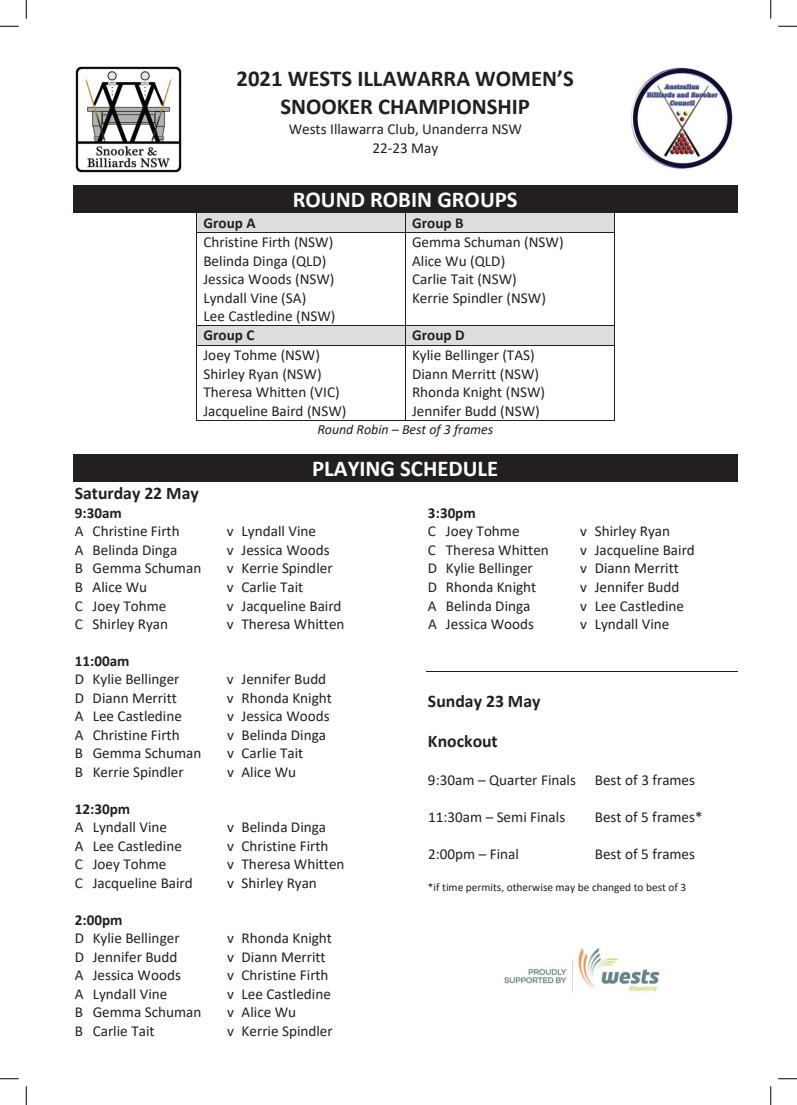
<style>
.page{position:relative;width:797px;height:1105px;background:#fff}
.page>*{position:absolute;margin:0;border:0;box-sizing:border-box;transform-origin:0 0}
.t1{font:700 22.75px/27.8px "Calibri";color:#231f20;text-align:center}
.t2{font:700 22.75px "Calibri";color:#fff}
.t3{font:700 17.75px "Calibri";color:#231f20}
.t4{font:15.12px/18.5px "Calibri";color:#231f20}
.t5{font:700 15.12px "Calibri";color:#231f20}
.t6{font:italic 14px "Calibri";color:#231f20}
.t7{font:11.38px "Calibri";color:#231f20}
</style>
<div class="page">
<div style="left:73px;top:185px;width:664px;height:28px;background:#231f20"></div>
<div style="left:197px;top:213px;width:208px;height:19px;background:#dcdddf"></div>
<div style="left:405px;top:213px;width:208px;height:19px;background:#dcdddf"></div>
<hr style="left:197px;top:213px;width:208px;height:1px;background:#231f20">
<hr style="left:405px;top:213px;width:208px;height:1px;background:#231f20">
<svg style="left:196px;top:213px;width:1px;height:20px"></svg>
<hr style="left:197px;top:232px;width:208px;height:1px;background:#231f20">
<svg style="left:405px;top:214px;width:1px;height:18px"></svg>
<hr style="left:405px;top:232px;width:208px;height:1px;background:#231f20">
<svg style="left:613px;top:213px;width:1px;height:20px"></svg>
<hr style="left:196px;top:233px;width:1px;height:92px;background:#231f20">
<hr style="left:405px;top:233px;width:1px;height:92px;background:#231f20">
<hr style="left:613px;top:233px;width:1px;height:92px;background:#231f20">
<div style="left:197px;top:326px;width:208px;height:19px;background:#dcdddf"></div>
<div style="left:405px;top:326px;width:208px;height:19px;background:#dcdddf"></div>
<hr style="left:197px;top:325px;width:208px;height:1px;background:#231f20">
<hr style="left:405px;top:325px;width:208px;height:1px;background:#231f20">
<svg style="left:196px;top:325px;width:1px;height:21px"></svg>
<hr style="left:197px;top:345px;width:208px;height:1px;background:#231f20">
<svg style="left:405px;top:326px;width:1px;height:19px"></svg>
<hr style="left:405px;top:345px;width:208px;height:1px;background:#231f20">
<svg style="left:613px;top:325px;width:1px;height:21px"></svg>
<hr style="left:196px;top:346px;width:1px;height:74px;background:#231f20">
<hr style="left:197px;top:420px;width:208px;height:1px;background:#231f20">
<hr style="left:405px;top:346px;width:1px;height:74px;background:#231f20">
<hr style="left:405px;top:420px;width:208px;height:1px;background:#231f20">
<hr style="left:613px;top:346px;width:1px;height:74px;background:#231f20">
<div style="left:73px;top:454px;width:664px;height:28px;background:#231f20"></div>
<hr style="left:426px;top:671px;width:311px;height:1px;background:#231f20">
<img style="left:503px;top:948px;width:157px;height:47px">
<img style="left:631px;top:67px;width:102px;height:102px">
<img style="left:75px;top:66px;width:107px;height:107px">
<svg style="left:0;top:25px;width:19px;height:2px"></svg>
<svg style="left:778px;top:25px;width:19px;height:2px"></svg>
<svg style="left:0;top:1078px;width:19px;height:1px"></svg>
<svg style="left:778px;top:1078px;width:19px;height:1px"></svg>
<svg style="left:25px;top:0;width:2px;height:19px"></svg>
<svg style="left:25px;top:1086px;width:2px;height:19px"></svg>
<svg style="left:770px;top:0;width:1px;height:19px"></svg>
<svg style="left:770px;top:1086px;width:1px;height:19px"></svg>
<h1 class="t1" style="left:236px;top:64px;width:339px">2021 WESTS ILLAWARRA WOMEN’S<br>SNOOKER CHAMPIONSHIP</h1>
<p class="t4" style="left:289px;top:120px;width:235px;text-align:center">Wests Illawarra Club, Unanderra NSW<br>22-23 May</p>
<h1 class="t2" style="left:293px;top:183px;width:226px">ROUND ROBIN GROUPS</h1>
<p class="t5" style="left:203px;top:212px;width:54px">Group A</p>
<p class="t5" style="left:412px;top:212px;width:53px">Group B</p>
<p class="t4" style="left:203px;top:233px;width:134px">Christine Firth (NSW)<br>Belinda Dinga (QLD)<br>Jessica Woods (NSW)<br>Lyndall Vine (SA)<br>Lee Castledine (NSW)</p>
<p class="t4" style="left:412px;top:233px;width:153px">Gemma Schuman (NSW)<br>Alice Wu (QLD)<br>Carlie Tait (NSW)<br>Kerrie Spindler (NSW)</p>
<p class="t5" style="left:203px;top:325px;width:52px">Group C</p>
<p class="t5" style="left:412px;top:325px;width:54px">Group D</p>
<p class="t4" style="left:203px;top:345px;width:144px">Joey Tohme (NSW)<br>Shirley Ryan (NSW)<br>Theresa Whitten (VIC)<br>Jacqueline Baird (NSW)</p>
<p class="t4" style="left:412px;top:345px;width:135px">Kylie Bellinger (TAS)<br>Diann Merritt (NSW)<br>Rhonda Knight (NSW)<br>Jennifer Budd (NSW)</p>
<p class="t6" style="left:317px;top:419px;width:177px">Round Robin – Best of 3 frames</p>
<h1 class="t2" style="left:312px;top:452px;width:187px">PLAYING SCHEDULE</h1>
<p class="t3" style="left:75px;top:480px;width:126px">Saturday 22 May</p>
<p class="t5" style="left:75px;top:502px;width:49px">9:30am</p>
<p class="t4" style="left:75px;top:522px;width:106px">A Christine Firth</p>
<p class="t4" style="left:227px;top:522px;width:90px">v Lyndall Vine</p>
<p class="t4" style="left:75px;top:540px;width:104px">A Belinda Dinga</p>
<p class="t4" style="left:227px;top:540px;width:104px">v Jessica Woods</p>
<p class="t4" style="left:75px;top:559px;width:128px">B Gemma Schuman</p>
<p class="t4" style="left:227px;top:559px;width:107px">v Kerrie Spindler</p>
<p class="t4" style="left:75px;top:577px;width:74px">B Alice Wu</p>
<p class="t4" style="left:227px;top:577px;width:78px">v Carlie Tait</p>
<p class="t4" style="left:75px;top:596px;width:93px">C Joey Tohme</p>
<p class="t4" style="left:227px;top:596px;width:116px">v Jacqueline Baird</p>
<p class="t4" style="left:75px;top:614px;width:95px">C Shirley Ryan</p>
<p class="t4" style="left:227px;top:614px;width:119px">v Theresa Whitten</p>
<p class="t5" style="left:75px;top:650px;width:56px">11:00am</p>
<p class="t4" style="left:75px;top:670px;width:106px">D Kylie Bellinger</p>
<p class="t4" style="left:227px;top:670px;width:101px">v Jennifer Budd</p>
<p class="t4" style="left:75px;top:688px;width:103px">D Diann Merritt</p>
<p class="t4" style="left:227px;top:688px;width:106px">v Rhonda Knight</p>
<p class="t4" style="left:75px;top:707px;width:109px">A Lee Castledine</p>
<p class="t4" style="left:227px;top:707px;width:104px">v Jessica Woods</p>
<p class="t4" style="left:75px;top:725px;width:106px">A Christine Firth</p>
<p class="t4" style="left:227px;top:725px;width:101px">v Belinda Dinga</p>
<p class="t4" style="left:75px;top:744px;width:128px">B Gemma Schuman</p>
<p class="t4" style="left:227px;top:744px;width:78px">v Carlie Tait</p>
<p class="t4" style="left:75px;top:762px;width:110px">B Kerrie Spindler</p>
<p class="t4" style="left:227px;top:762px;width:71px">v Alice Wu</p>
<p class="t5" style="left:75px;top:798px;width:57px">12:30pm</p>
<p class="t4" style="left:75px;top:818px;width:94px">A Lyndall Vine</p>
<p class="t4" style="left:227px;top:818px;width:101px">v Belinda Dinga</p>
<p class="t4" style="left:75px;top:836px;width:109px">A Lee Castledine</p>
<p class="t4" style="left:227px;top:836px;width:103px">v Christine Firth</p>
<p class="t4" style="left:75px;top:855px;width:93px">C Joey Tohme</p>
<p class="t4" style="left:227px;top:855px;width:119px">v Theresa Whitten</p>
<p class="t4" style="left:75px;top:873px;width:119px">C Jacqueline Baird</p>
<p class="t4" style="left:227px;top:873px;width:91px">v Shirley Ryan</p>
<p class="t5" style="left:75px;top:909px;width:49px">2:00pm</p>
<p class="t4" style="left:75px;top:929px;width:106px">D Kylie Bellinger</p>
<p class="t4" style="left:227px;top:929px;width:106px">v Rhonda Knight</p>
<p class="t4" style="left:75px;top:947px;width:104px">D Jennifer Budd</p>
<p class="t4" style="left:227px;top:947px;width:100px">v Diann Merritt</p>
<p class="t4" style="left:75px;top:966px;width:108px">A Jessica Woods</p>
<p class="t4" style="left:227px;top:966px;width:103px">v Christine Firth</p>
<p class="t4" style="left:75px;top:984px;width:94px">A Lyndall Vine</p>
<p class="t4" style="left:227px;top:984px;width:105px">v Lee Castledine</p>
<p class="t4" style="left:75px;top:1003px;width:128px">B Gemma Schuman</p>
<p class="t4" style="left:227px;top:1003px;width:71px">v Alice Wu</p>
<p class="t4" style="left:75px;top:1021px;width:81px">B Carlie Tait</p>
<p class="t4" style="left:227px;top:1021px;width:107px">v Kerrie Spindler</p>
<p class="t5" style="left:428px;top:502px;width:49px">3:30pm</p>
<p class="t4" style="left:428px;top:522px;width:93px">C Joey Tohme</p>
<p class="t4" style="left:580px;top:522px;width:91px">v Shirley Ryan</p>
<p class="t4" style="left:428px;top:540px;width:122px">C Theresa Whitten</p>
<p class="t4" style="left:580px;top:540px;width:116px">v Jacqueline Baird</p>
<p class="t4" style="left:428px;top:559px;width:106px">D Kylie Bellinger</p>
<p class="t4" style="left:580px;top:559px;width:100px">v Diann Merritt</p>
<p class="t4" style="left:428px;top:577px;width:110px">D Rhonda Knight</p>
<p class="t4" style="left:580px;top:577px;width:101px">v Jennifer Budd</p>
<p class="t4" style="left:428px;top:596px;width:104px">A Belinda Dinga</p>
<p class="t4" style="left:580px;top:596px;width:105px">v Lee Castledine</p>
<p class="t4" style="left:428px;top:614px;width:108px">A Jessica Woods</p>
<p class="t4" style="left:580px;top:614px;width:90px">v Lyndall Vine</p>
<p class="t3" style="left:428px;top:689px;width:114px">Sunday 23 May</p>
<p class="t3" style="left:428px;top:729px;width:71px">Knockout</p>
<p class="t4" style="left:428px;top:770px;width:268px">9:30am – Quarter Finals Best of 3 frames</p>
<p class="t4" style="left:428px;top:807px;width:139px">11:30am – Semi Finals</p>
<p class="t4" style="left:595px;top:807px;width:109px">Best of 5 frames*</p>
<p class="t4" style="left:428px;top:844px;width:92px">2:00pm – Final</p>
<p class="t4" style="left:595px;top:844px;width:102px">Best of 5 frames</p>
<p class="t7" style="left:428px;top:879px;width:260px">*if time permits, otherwise may be changed to best of 3</p>
</div>
